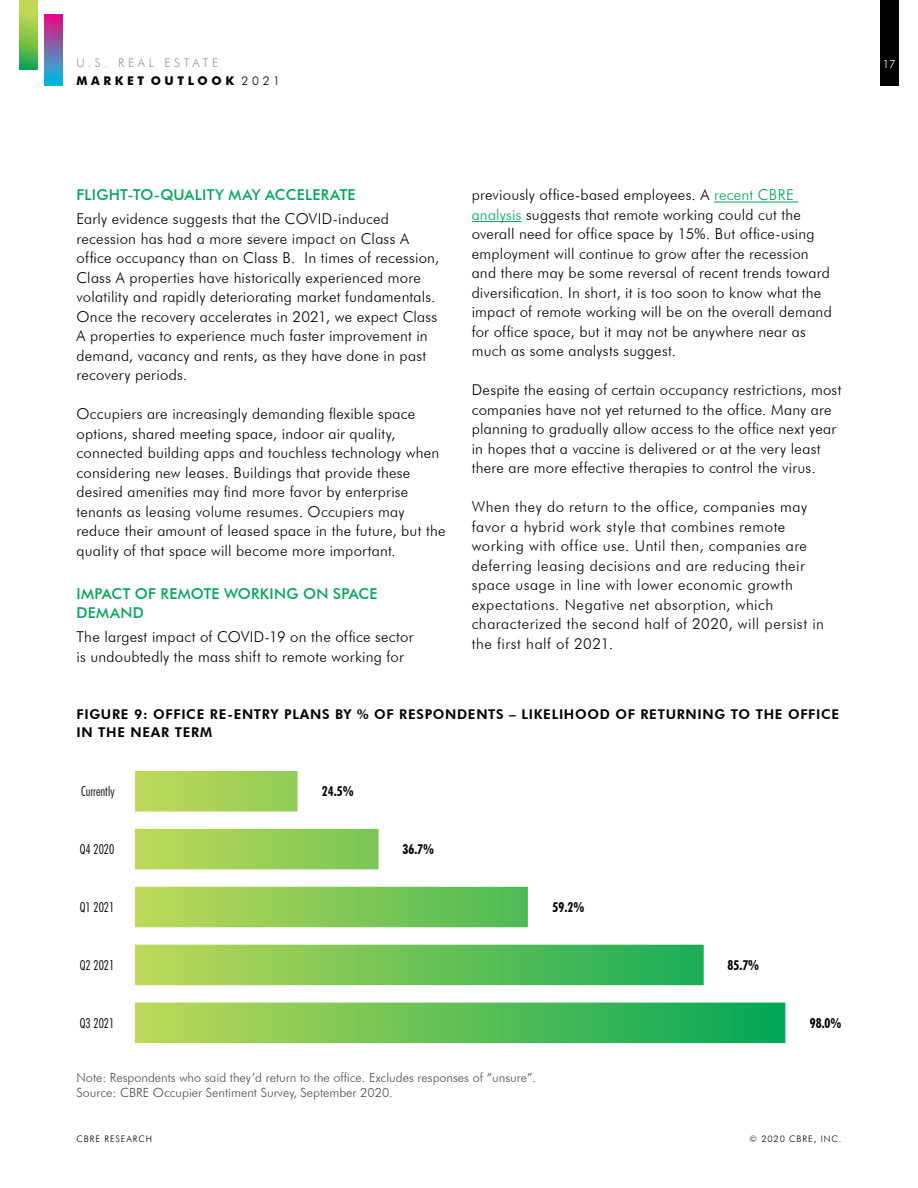
<style>
.page{position:relative;width:918px;height:1188px;background:#fff}
.page>*{position:absolute;margin:0;border:0;box-sizing:border-box;transform-origin:0 0}
.t1{font:300 15px/19.5px "Futura BT";letter-spacing:.015em;color:#000}
.t2{font:300 15px/19.5px "Futura BT";letter-spacing:.035em;color:#000}
.t3{font:500 15px/19.5px "Futura BT";letter-spacing:.015em;color:#00a657}
.t4{font:800 13.5px/18px "Futura BT";letter-spacing:.05em;color:#000}
.t5{font:300 condensed 13.5px "Futura BT";color:#000}
.t6{font:700 condensed 13.5px "Futura BT";color:#000}
.t7{font:300 12.6px/15.1px "Futura BT";color:#4d4d4f}
.t8{font:700 12px "Futura BT";letter-spacing:.3em;color:#000}
.t9{font:300 12px "Futura BT";letter-spacing:.3em;color:#939598}
.t10{font:300 11.25px "Futura BT";color:#fff}
.t11{font:300 9px "Futura BT";letter-spacing:.1em;color:#000}
.s1{font-weight:300}
.s2{color:#00a657}
</style>
<div class="page">
<div style="left:880px;top:0;width:19px;height:85px;background:#000"></div>
<svg style="left:44px;top:15px;width:19px;height:70px"></svg>
<svg style="left:20px;top:0;width:18px;height:69px"></svg>
<hr style="left:714px;top:202px;width:84px;height:1px;background:#00a657">
<hr style="left:472px;top:221px;width:50px;height:1px;background:#00a657">
<svg style="left:135px;top:771px;width:650px;height:272px"></svg>
<p class="t9" style="left:77px;top:56px;width:143px">U.S. REAL ESTATE</p>
<p class="t10" style="left:883px;top:57px;width:14px">17</p>
<p class="t8" style="left:77px;top:74px;width:205px">MARKET OUTLOOK <span class="s1">2021</span></p>
<p class="t3" style="left:77px;top:185px;width:281px">FLIGHT-TO-QUALITY MAY ACCELERATE</p>
<p class="t1" style="left:77px;top:209px;width:364px">Early evidence suggests that the COVID-induced recession has had a more severe impact on Class A office occupancy than on Class B. In times of recession, Class A properties have historically experienced more volatility and rapidly deteriorating market fundamentals.<br>Once the recovery accelerates in 2021, we expect Class A properties to experience much faster improvement in demand, vacancy and rents, as they have done in past recovery periods.</p>
<p class="t1" style="left:77px;top:404px;width:371px">Occupiers are increasingly demanding flexible space options, shared meeting space, indoor air quality, connected building apps and touchless technology when considering new leases. Buildings that provide these desired amenities may find more favor by enterprise tenants as leasing volume resumes. Occupiers may reduce their amount of leased space in the future, but the quality of that space will become more important.</p>
<p class="t3" style="left:77px;top:584px;width:303px">IMPACT OF REMOTE WORKING ON SPACE<br>DEMAND</p>
<p class="t1" style="left:77px;top:627px;width:338px">The largest impact of COVID-19 on the office sector is undoubtedly the mass shift to remote working for</p>
<p class="t1" style="left:472px;top:185px;width:362px">previously office-based employees. A <span class="s2">recent CBRE analysis</span> suggests that remote working could cut the overall need for office space by 15%. But office-using employment will continue to grow after the recession and there may be some reversal of recent trends toward diversification. In short, it is too soon to know what the impact of remote working will be on the overall demand for office space, but it may not be anywhere near as much as some analysts suggest.</p>
<p class="t1" style="left:472px;top:380px;width:371px">Despite the easing of certain occupancy restrictions, most companies have not yet returned to the office. Many are planning to gradually allow access to the office next year in hopes that a vaccine is delivered or at the very least there are more effective therapies to control the virus.</p>
<p class="t2" style="left:472px;top:497px;width:354px">When they do return to the office, companies may favor a hybrid work style that combines remote working with office use. Until then, companies are deferring leasing decisions and are reducing their space usage in line with lower economic growth expectations. Negative net absorption, which characterized the second half of 2020, will persist in the first half of 2021.</p>
<p class="t4" style="left:77px;top:705px;width:764px">FIGURE 9: OFFICE RE-ENTRY PLANS BY % OF RESPONDENTS – LIKELIHOOD OF RETURNING TO THE OFFICE<br>IN THE NEAR TERM</p>
<p class="t5" style="left:81px;top:783px;width:35px">Currently</p>
<p class="t6" style="left:322px;top:783px;width:33px">24.5%</p>
<p class="t5" style="left:80px;top:841px;width:36px">Q4 2020</p>
<p class="t6" style="left:402px;top:841px;width:33px">36.7%</p>
<p class="t5" style="left:80px;top:899px;width:36px">Q1 2021</p>
<p class="t6" style="left:553px;top:899px;width:33px">59.2%</p>
<p class="t5" style="left:80px;top:957px;width:36px">Q2 2021</p>
<p class="t6" style="left:728px;top:957px;width:33px">85.7%</p>
<p class="t5" style="left:80px;top:1015px;width:36px">Q3 2021</p>
<p class="t6" style="left:810px;top:1015px;width:33px">98.0%</p>
<p class="t7" style="left:77px;top:1070px;width:461px">Note: Respondents who said they’d return to the office. Excludes responses of “unsure”.<br>Source: CBRE Occupier Sentiment Survey, September 2020.</p>
<p class="t11" style="left:77px;top:1133px;width:77px">CBRE RESEARCH</p>
<p class="t11" style="left:750px;top:1133px;width:93px">© 2020 CBRE, INC.</p>
</div>
